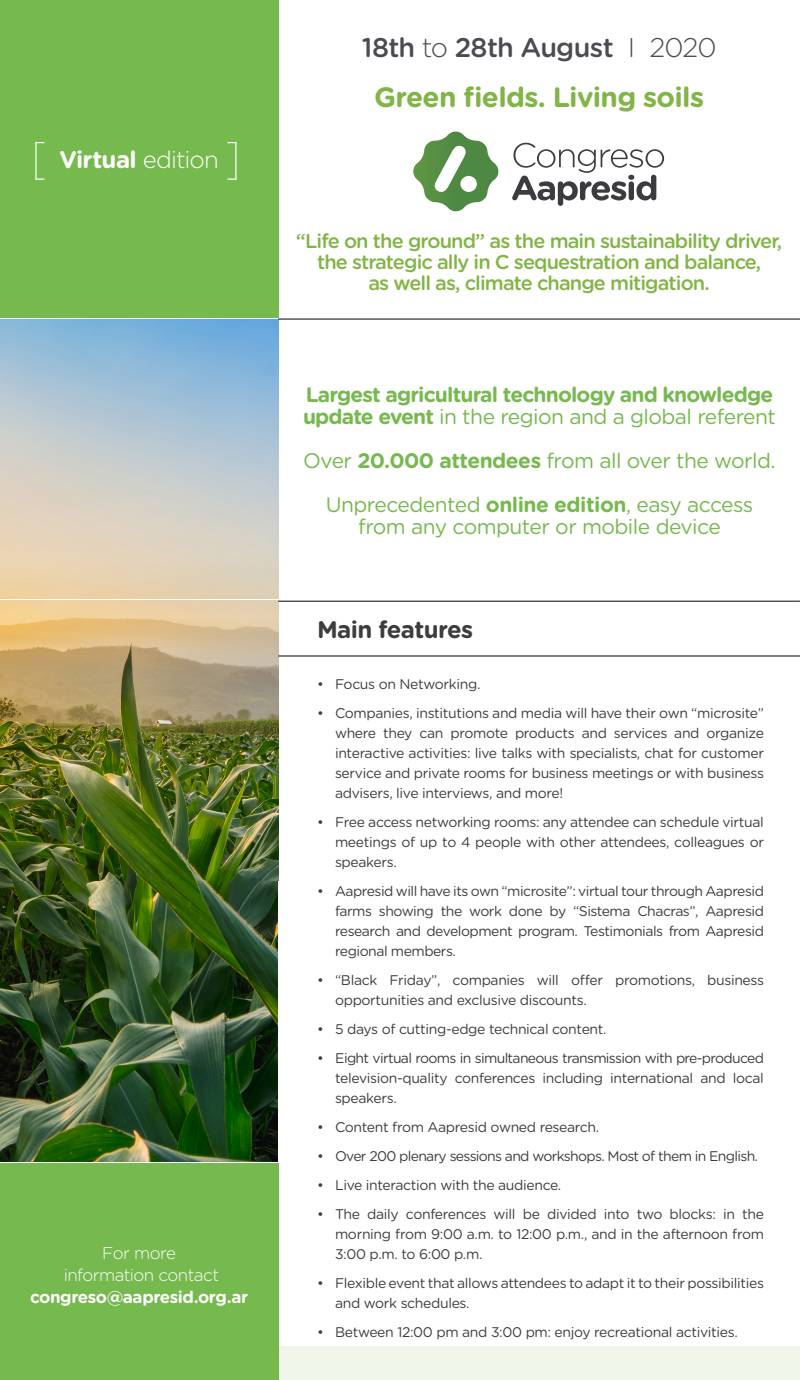
<style>
.page{position:relative;width:800px;height:1380px;background:#fff}
.page>*{position:absolute;margin:0;border:0;box-sizing:border-box;transform-origin:0 0}
.t1{font:700 28px "Gotham Rounded";letter-spacing:-.025em;color:#81b544}
.t2{font:500 27px "Gotham Rounded";letter-spacing:-.03em;color:#4d4a52}
.t3{font:700 24px "Gotham Rounded";letter-spacing:-.025em;color:#fff}
.t4{font:700 24px "Gotham Rounded";letter-spacing:-.025em;color:#3d3d3d}
.t5{font:21px "Gotham Rounded";letter-spacing:-.025em;color:#76b94e}
.t6{font:700 21px/22px "Gotham Rounded";letter-spacing:-.04em;color:#76b94e}
.t7{font:500 20px "Gotham Rounded";letter-spacing:-.045em;color:#81b544}
.t8{font:300 17px/22.1px "Gotham Rounded";letter-spacing:-.035em;color:#fff;text-align:center}
.t9{font:14px/20px "Gotham Rounded";letter-spacing:-.025em;color:#3d3d3d;text-align:justify}
.t10{font:14px "Gotham Rounded";letter-spacing:-.05em;color:#3d3d3d}
.s1{font-weight:300}
.s2{font-weight:700}
.s3{font-weight:400}
</style>
<div class="page">
<img style="left:0;top:882px;width:277px;height:279px">
<div style="left:0;top:1163px;width:278px;height:217px;background:#76b94e"></div>
<img style="left:0;top:601px;width:278px;height:279px">
<img style="left:0;top:320px;width:278px;height:279px">
<div style="left:0;top:0;width:278px;height:318px;background:#76b94e"></div>
<hr style="left:35px;top:142px;width:2px;height:38px;background:#fff">
<hr style="left:235px;top:142px;width:2px;height:38px;background:#fff">
<svg style="left:413px;top:132px;width:85px;height:79px"></svg>
<svg style="left:512px;top:143px;width:152px;height:63px"></svg>
<hr style="left:278px;top:319px;width:522px;height:1px;background:#000">
<hr style="left:278px;top:601px;width:522px;height:1px;background:#000">
<hr style="left:278px;top:656px;width:522px;height:1px;background:#000">
<div style="left:278px;top:1347px;width:522px;height:33px;background:#f1f6ea"></div>
<p class="t3" style="left:59px;top:142px;width:161px">Virtual <span class="s1">edition</span></p>
<p class="t8" style="left:30px;top:1241px;width:220px">For more<br>information contact <span class="s2">congreso@aapresid.org.ar</span></p>
<p class="t2" style="left:362px;top:28px;width:356px">18th <span class="s1">to</span> 28th August <span class="s1">I 2020</span></p>
<p class="t1" style="left:374px;top:77px;width:331px">Green fields. Living soils</p>
<p class="t7" style="left:296px;top:227px;width:488px">“Life on the ground” as the main sustainability driver,</p>
<p class="t7" style="left:317px;top:248px;width:446px">the strategic ally in C sequestration and balance,</p>
<p class="t7" style="left:368px;top:269px;width:343px">as well as, climate change mitigation.</p>
<p class="t6" style="left:303px;top:383px;width:474px">Largest agricultural technology and knowledge update event <span class="s3">in the region and a global referent</span></p>
<p class="t5" style="left:303px;top:446px;width:474px">Over <span class="s2">20.000 attendees</span> from all over the world.</p>
<p class="t5" style="left:326px;top:490px;width:429px">Unprecedented <span class="s2">online edition</span>, easy access</p>
<p class="t5" style="left:358px;top:512px;width:364px">from any computer or mobile device</p>
<p class="t4" style="left:317px;top:612px;width:158px">Main features</p>
<p class="t9" style="left:317px;top:673px;width:165px">• Focus on Networking.</p>
<p class="t9" style="left:335px;top:702px;width:431px;text-indent:-18px">• Companies, institutions and media will have their own “microsite” where they can promote products and services and organize interactive activities: live talks with specialists, chat for customer service and private rooms for business meetings or with business advisers, live interviews, and more!</p>
<p class="t9" style="left:335px;top:811px;width:431px;text-indent:-18px">• Free access networking rooms: any attendee can schedule virtual meetings of up to 4 people with other attendees, colleagues or speakers.</p>
<p class="t9" style="left:335px;top:880px;width:431px;text-indent:-18px">• Aapresid will have its own “microsite”: virtual tour through Aapresid farms showing the work done by “Sistema Chacras”, Aapresid research and development program. Testimonials from Aapresid regional members.</p>
<p class="t9" style="left:335px;top:969px;width:431px;text-indent:-18px">• “Black Friday”, companies will offer promotions, business opportunities and exclusive discounts.</p>
<p class="t9" style="left:317px;top:1018px;width:291px">• 5 days of cutting-edge technical content.</p>
<p class="t9" style="left:335px;top:1047px;width:430px;text-indent:-18px">• Eight virtual rooms in simultaneous transmission with pre-produced television-quality conferences including international and local speakers.</p>
<p class="t9" style="left:317px;top:1116px;width:284px">• Content from Aapresid owned research.</p>
<p class="t10" style="left:317px;top:1146px;width:443px">• Over 200 plenary sessions and workshops. Most of them in English.</p>
<p class="t9" style="left:317px;top:1174px;width:246px">• Live interaction with the audience.</p>
<p class="t9" style="left:335px;top:1203px;width:431px;text-indent:-18px">• The daily conferences will be divided into two blocks: in the morning from 9:00 a.m. to 12:00 p.m., and in the afternoon from 3:00 p.m. to 6:00 p.m.</p>
<p class="t9" style="left:335px;top:1272px;width:430px;text-indent:-18px">• Flexible event that allows attendees to adapt it to their possibilities and work schedules.</p>
<p class="t9" style="left:317px;top:1321px;width:422px">• Between 12:00 pm and 3:00 pm: enjoy recreational activities.</p>
</div>
